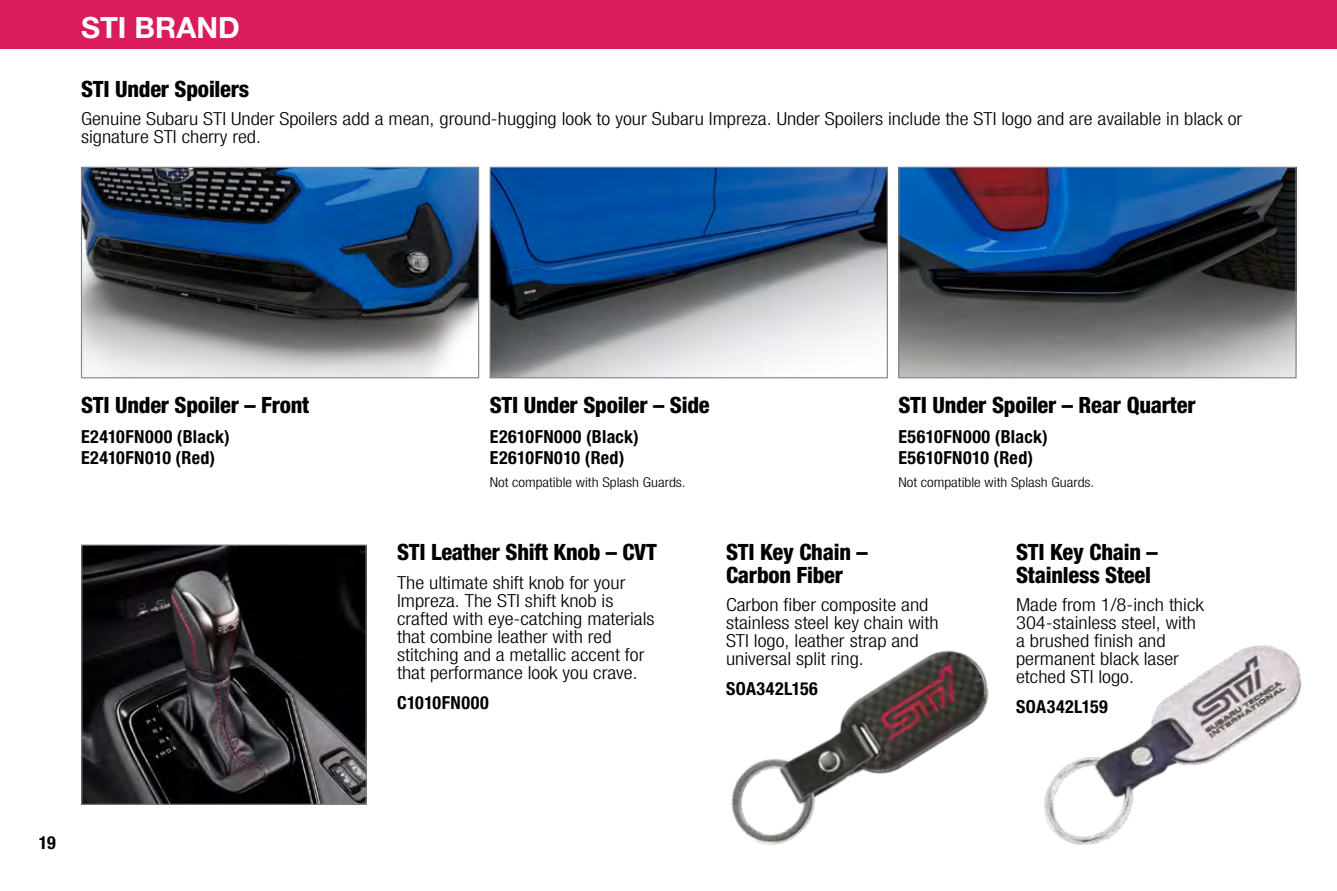
<style>
.page{position:relative;width:1337px;height:891px;background:#fff}
.page>*{position:absolute;margin:0;border:0;box-sizing:border-box;transform-origin:0 0}
.t1{font:700 29.25px "Helvetica Neue LT Pro";color:#fff}
.t2{font:800 condensed 22.5px/22.5px "Helvetica Neue LT Pro";letter-spacing:-.01em;color:#000}
.t3{font:300 condensed 18px/18px "Helvetica Neue LT Pro";color:#000;scale:1.15 1}
.t4{font:700 condensed 18px/20.2px "Helvetica Neue LT Pro";letter-spacing:.025em;color:#000}
.t5{font:300 condensed 13.5px "Helvetica Neue LT Pro";color:#000;scale:1.15 1}
</style>
<div class="page">
<img style="left:83px;top:169px;width:394px;height:207px">
<div style="left:81px;top:167px;width:398px;height:211px;border:1px solid #808285"></div>
<img style="left:491px;top:169px;width:395px;height:207px">
<div style="left:489px;top:167px;width:399px;height:211px;border:1px solid #808285"></div>
<img style="left:900px;top:169px;width:394px;height:207px">
<div style="left:898px;top:167px;width:398px;height:211px;border:1px solid #808285"></div>
<div style="left:0;top:0;width:1336px;height:49px;background:#da1c5c"></div>
<img style="left:83px;top:547px;width:282px;height:256px">
<div style="left:81px;top:545px;width:286px;height:260px;border:1px solid #808285"></div>
<img style="left:731px;top:650px;width:258px;height:195px">
<img style="left:1044px;top:645px;width:258px;height:200px">
<h1 class="t1" style="left:81px;top:9px;width:160px">STI BRAND</h1>
<p class="t2" style="left:81px;top:77px;width:170px">STI Under Spoilers</p>
<p class="t3" style="left:81px;top:110px;width:1011px">Genuine Subaru STI Under Spoilers add a mean, ground-hugging look to your Subaru Impreza. Under Spoilers include the STI logo and are available in black or signature STI cherry red.</p>
<p class="t2" style="left:81px;top:393px;width:230px">STI Under Spoiler – Front</p>
<p class="t4" style="left:81px;top:427px;width:150px">E2410FN000 (Black)<br>E2410FN010 (Red)</p>
<p class="t4" style="left:39px;top:832px;width:18px">19</p>
<p class="t2" style="left:490px;top:393px;width:221px">STI Under Spoiler – Side</p>
<p class="t4" style="left:490px;top:427px;width:151px">E2610FN000 (Black)<br>E2610FN010 (Red)</p>
<p class="t5" style="left:490px;top:475px;width:172px">Not compatible with Splash Guards.</p>
<p class="t2" style="left:898px;top:393px;width:299px">STI Under Spoiler – Rear Quarter</p>
<p class="t4" style="left:898px;top:427px;width:151px">E5610FN000 (Black)<br>E5610FN010 (Red)</p>
<p class="t5" style="left:898px;top:475px;width:172px">Not compatible with Splash Guards.</p>
<p class="t2" style="left:397px;top:541px;width:261px">STI Leather Shift Knob – CVT</p>
<p class="t3" style="left:397px;top:573px;width:225px">The ultimate shift knob for your<br>Impreza. The STI shift knob is crafted with eye-catching materials that combine leather with red stitching and a metallic accent for that performance look you crave.</p>
<p class="t4" style="left:397px;top:692px;width:93px">C1010FN000</p>
<p class="t2" style="left:726px;top:541px;width:143px">STI Key Chain –<br>Carbon Fiber</p>
<p class="t3" style="left:726px;top:596px;width:186px">Carbon fiber composite and stainless steel key chain with<br>STI logo, leather strap and universal split ring.</p>
<p class="t4" style="left:726px;top:679px;width:93px">SOA342L156</p>
<p class="t2" style="left:1016px;top:541px;width:143px">STI Key Chain –<br>Stainless Steel</p>
<p class="t3" style="left:1016px;top:596px;width:165px">Made from 1/8-inch thick<br>304-stainless steel, with a brushed finish and permanent black laser etched STI logo.</p>
<p class="t4" style="left:1016px;top:697px;width:93px">SOA342L159</p>
</div>
